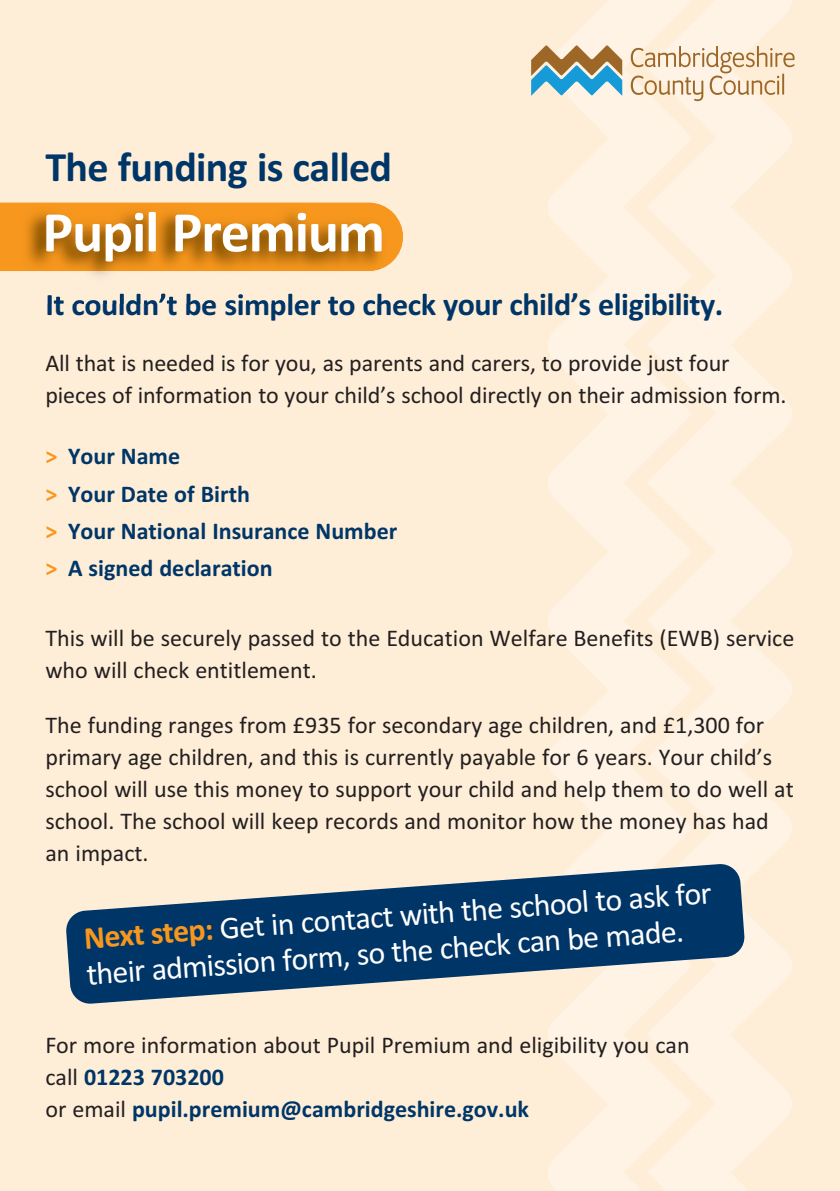
<style>
.page{position:relative;width:840px;height:1191px;background:#fff}
.page>*{position:absolute;margin:0;border:0;box-sizing:border-box;transform-origin:0 0}
.t1{font:700 58px "Calibri";letter-spacing:-.02em;color:#fff}
.t2{font:700 42px "Calibri";letter-spacing:-.015em;color:#003667}
.t3{font:32px/36.4px "Calibri";color:#fff}
.t4{font:700 32px "Calibri";letter-spacing:-.015em;color:#003667}
.t5{font:24px/32px "Calibri";color:#231f20}
.t6{font:700 24px/37.4px "Calibri";color:#003667}
.s1{color:#f7971d}
.s2{font-weight:700;color:#f7971d}
.s3{font-weight:700;color:#003667}
</style>
<div class="page">
<div style="left:0;top:0;width:839px;height:1191px;background:#feedd7"></div>
<img style="left:548px;top:0;width:243px;height:1191px">
<svg style="left:66px;top:863px;width:678px;height:141px;fill:#003667"></svg>
<svg style="left:630px;top:46px;width:164px;height:55px"></svg>
<hr style="left:781px;top:74px;width:2px;height:21px;background:#9d6827">
<svg style="left:531px;top:45px;width:91px;height:51px"></svg>
<svg style="left:0;top:203px;width:368px;height:68px;background:#d48214"></svg>
<img style="left:368px;top:203px;width:35px;height:68px">
<img style="left:48px;top:295px;width:68px;height:9px">
<h2 class="t2" style="left:45px;top:141px;width:348px">The funding is called</h2>
<h1 class="t1" style="left:42px;top:197px;width:344px">Pupil Premium</h1>
<h3 class="t4" style="left:45px;top:286px;width:679px">It couldn’t be simpler to check your child’s eligibility.</h3>
<p class="t5" style="left:45px;top:346px;width:742px">All that is needed is for you, as parents and carers, to provide just four pieces of information to your child’s school directly on their admission form.</p>
<p class="t6" style="left:45px;top:437px;width:353px"><span class="s1">&gt;</span> Your Name<br><span class="s1">&gt;</span> Your Date of Birth<br><span class="s1">&gt;</span> Your National Insurance Number <span class="s1">&gt;</span> A signed declaration</p>
<p class="t5" style="left:45px;top:621px;width:750px">This will be securely passed to the Education Welfare Benefits (EWB) service who will check entitlement.</p>
<p class="t5" style="left:45px;top:708px;width:749px">The funding ranges from £935 for secondary age children, and £1,300 for primary age children, and this is currently payable for 6 years. Your child’s school will use this money to support your child and help them to do well at school. The school will keep records and monitor how the money has had an impact.</p>
<h3 class="t3" style="left:83px;top:918px;width:630px;rotate:-4deg"><span class="s2">Next step:</span> Get in contact with the school to ask for their admission form, so the check can be made.</h3>
<p class="t5" style="left:45px;top:1028px;width:645px">For more information about Pupil Premium and eligibility you can call <span class="s3">01223 703200<br></span>or email <span class="s3">pupil.premium@cambridgeshire.gov.uk</span></p>
</div>
